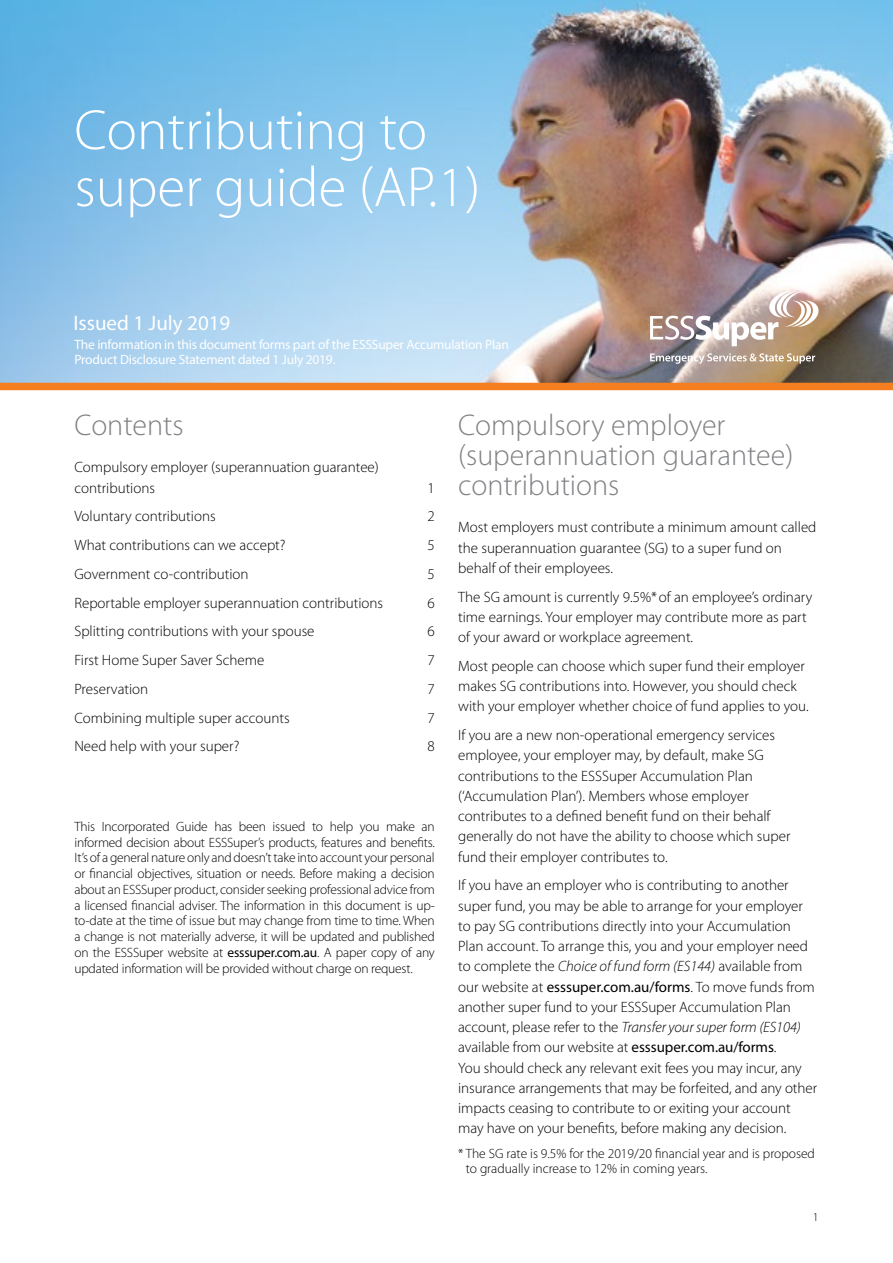
<style>
.page{position:relative;width:893px;height:1263px;background:#fff}
.page>*{position:absolute;margin:0;border:0;box-sizing:border-box;transform-origin:0 0}
.t1{font:300 57px/57px "Myriad Pro";color:#fff}
.t2{font:300 30px/30px "Myriad Pro";color:#808285}
.t3{font:21px "Myriad Pro";color:#fff}
.t4{font:300 15px/20.2px "Myriad Pro";color:#000}
.t5{font:300 13.5px/15.8px "Myriad Pro";color:#000;text-align:justify}
.t6{font:13.5px/15px "Myriad Pro";letter-spacing:-.015em;color:#fff}
.t7{font:300 12px "Myriad Pro";color:#000}
.s1{font-weight:400}
.s2{font-style:italic}
</style>
<div class="page">
<img style="left:0;top:0;width:893px;height:383px">
<svg style="left:650px;top:291px;width:169px;height:55px"></svg>
<svg style="left:650px;top:353px;width:165px;height:11px"></svg>
<div style="left:0;top:383px;width:893px;height:7px;background:#f57e20"></div>
<h1 class="t1" style="left:74px;top:103px;width:407px">Contributing to super guide (AP.1)</h1>
<h3 class="t3" style="left:73px;top:310px;width:158px">Issued 1 July 2019</h3>
<p class="t6" style="left:74px;top:337px;width:436px">The information in this document forms part of the ESSSuper Accumulation Plan<br>Product Disclosure Statement dated 1 July 2019.</p>
<h2 class="t2" style="left:74px;top:410px;width:111px">Contents</h2>
<p class="t4" style="left:74px;top:457px;width:306px">Compulsory employer (superannuation guarantee) contributions</p>
<p class="t4" style="left:427px;top:478px;width:9px">1</p>
<p class="t4" style="left:74px;top:506px;width:143px">Voluntary contributions</p>
<p class="t4" style="left:427px;top:506px;width:9px">2</p>
<p class="t4" style="left:74px;top:535px;width:213px">What contributions can we accept?</p>
<p class="t4" style="left:427px;top:535px;width:9px">5</p>
<p class="t4" style="left:74px;top:564px;width:176px">Government co-contribution</p>
<p class="t4" style="left:427px;top:564px;width:9px">5</p>
<p class="t4" style="left:74px;top:593px;width:310px">Reportable employer superannuation contributions</p>
<p class="t4" style="left:427px;top:593px;width:9px">6</p>
<p class="t4" style="left:74px;top:621px;width:242px">Splitting contributions with your spouse</p>
<p class="t4" style="left:427px;top:621px;width:9px">6</p>
<p class="t4" style="left:74px;top:650px;width:191px">First Home Super Saver Scheme</p>
<p class="t4" style="left:427px;top:650px;width:9px">7</p>
<p class="t4" style="left:74px;top:679px;width:75px">Preservation</p>
<p class="t4" style="left:427px;top:679px;width:9px">7</p>
<p class="t4" style="left:74px;top:708px;width:217px">Combining multiple super accounts</p>
<p class="t4" style="left:427px;top:708px;width:9px">7</p>
<p class="t4" style="left:74px;top:736px;width:166px">Need help with your super?</p>
<p class="t4" style="left:427px;top:736px;width:9px">8</p>
<p class="t5" style="left:74px;top:819px;width:362px">This Incorporated Guide has been issued to help you make an informed decision about ESSSuper’s products, features and benefits.<br>It’s of a general nature only and doesn’t take into account your personal or financial objectives, situation or needs. Before making a decision about an ESSSuper product, consider seeking professional advice from a licensed financial adviser. The information in this document is up&shy;to-date at the time of issue but may change from time to time. When a change is not materially adverse, it will be updated and published on the ESSSuper website at <span class="s1">esssuper.com.au</span>. A paper copy of any updated information will be provided without charge on request.</p>
<h2 class="t2" style="left:458px;top:410px;width:337px">Compulsory employer (superannuation guarantee) contributions</h2>
<p class="t4" style="left:458px;top:517px;width:360px">Most employers must contribute a minimum amount called the superannuation guarantee (SG) to a super fund on behalf of their employees.</p>
<p class="t4" style="left:458px;top:587px;width:356px">The SG amount is currently 9.5%*of an employee’s ordinary time earnings. Your employer may contribute more as part of your award or workplace agreement.</p>
<p class="t4" style="left:458px;top:656px;width:352px">Most people can choose which super fund their employer makes SG contributions into. However, you should check with your employer whether choice of fund applies to you.</p>
<p class="t4" style="left:458px;top:725px;width:334px">If you are a new non-operational emergency services employee, your employer may, by default, make SG contributions to the ESSSuper Accumulation Plan (‘Accumulation Plan’). Members whose employer contributes to a defined benefit fund on their behalf generally do not have the ability to choose which super fund their employer contributes to.</p>
<p class="t4" style="left:458px;top:875px;width:360px">If you have an employer who is contributing to another super fund, you may be able to arrange for your employer to pay SG contributions directly into your Accumulation Plan account. To arrange this, you and your employer need to complete the <span class="s2">Choice of fund form (ES144)</span> available from our website at <span class="s1">esssuper.com.au/forms</span>. To move funds from another super fund to your ESSSuper Accumulation Plan account, please refer to the <span class="s2">Transfer your super form (ES104) </span>available from our website at <span class="s1">esssuper.com.au/forms</span>.<br>You should check any relevant exit fees you may incur, any insurance arrangements that may be forfeited, and any other impacts ceasing to contribute to or exiting your account may have on your benefits, before making any decision.</p>
<p class="t5" style="left:466px;top:1145px;width:351px;text-indent:-8px">* The SG rate is 9.5% for the 2019/20 financial year and is proposed to gradually increase to 12% in coming years.</p>
<p class="t7" style="left:813px;top:1210px;width:7px">1</p>
</div>
